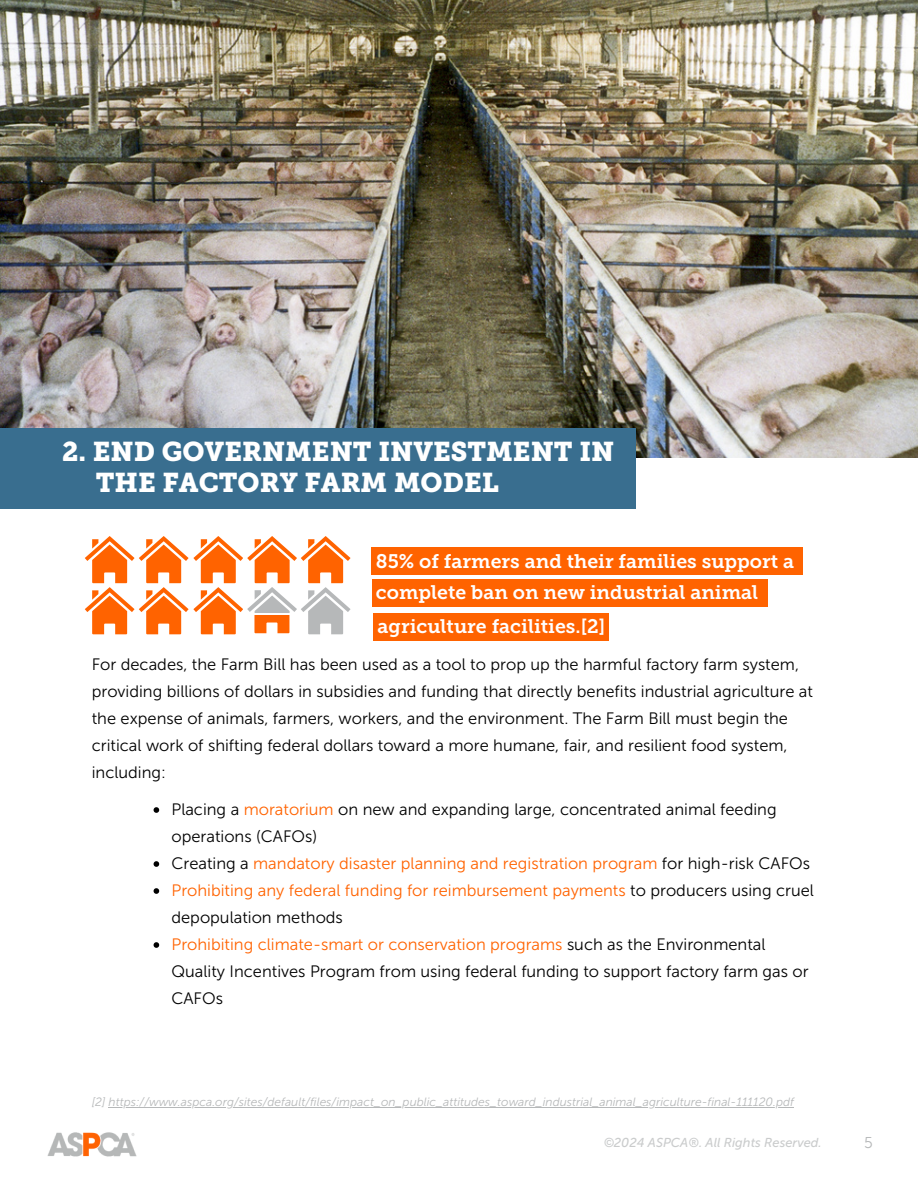
<style>
.page{position:relative;width:918px;height:1188px;background:#fff}
.page>*{position:absolute;margin:0;border:0;box-sizing:border-box;transform-origin:0 0}
.t1{font:27px/31.5px "Museo Slab 900";color:#fff}
.t2{font:19.5px "Museo Slab 700";color:#fff}
.t3{font:16.5px/27px "Museo Sans 300";color:#000}
.t4{font:16.5px/27px "Museo Sans 300";color:#ff6300}
.t5{font:15.6px "Museo Sans 300";color:#b6b8b9}
.t6{font:italic 12.9px "Museo Sans 500";color:#9fa2a3}
.t7{font:italic 12px "Museo Sans 300";color:#b6b8b9}
.s1{color:#ff6300}
.s2{color:#000}
</style>
<div class="page">
<img style="left:0;top:0;width:918px;height:458px">
<div style="left:0;top:428px;width:636px;height:81px;background:#396e8f"></div>
<svg style="left:85px;top:536px;width:265px;height:98px"></svg>
<img style="left:48px;top:1132px;width:88px;height:25px">
<svg style="left:154px;top:807px;width:5px;height:6px"></svg>
<svg style="left:154px;top:861px;width:5px;height:6px"></svg>
<svg style="left:154px;top:888px;width:5px;height:6px"></svg>
<svg style="left:154px;top:942px;width:5px;height:6px"></svg>
<hr style="left:109px;top:1107px;width:685px;height:1px;background:#b6b8b9">
<div style="left:372px;top:548px;width:431px;height:27px;background:#ff6300"></div>
<div style="left:372px;top:579px;width:395px;height:28px;background:#ff6300"></div>
<div style="left:374px;top:613px;width:235px;height:27px;background:#ff6300"></div>
<p class="t1" style="left:96px;top:436px;width:520px;text-indent:-34px">2. END GOVERNMENT INVESTMENT IN<br>THE FACTORY FARM MODEL</p>
<p class="t2" style="left:376px;top:549px;width:420px">85% of farmers and their families support a</p>
<p class="t2" style="left:376px;top:581px;width:384px">complete ban on new industrial animal</p>
<h2 class="t2" style="left:378px;top:614px;width:229px">agriculture facilities.[2]</h2>
<p class="t3" style="left:92px;top:650px;width:723px">For decades, the Farm Bill has been used as a tool to prop up the harmful factory farm system, providing billions of dollars in subsidies and funding that directly benefits industrial agriculture at the expense of animals, farmers, workers, and the environment. The Farm Bill must begin the critical work of shifting federal dollars toward a more humane, fair, and resilient food system, including:</p>
<p class="t3" style="left:171px;top:796px;width:607px">Placing a <span class="s1">moratorium</span> on new and expanding large, concentrated animal feeding operations (CAFOs)</p>
<p class="t4" style="left:171px;top:850px;width:640px"><span class="s2">Creating a</span> mandatory disaster planning and registration program <span class="s2">for high-risk CAFOs</span></p>
<p class="t4" style="left:171px;top:877px;width:644px">Prohibiting any federal funding for reimbursement payments <span class="s2">to producers using cruel depopulation methods</span></p>
<p class="t3" style="left:171px;top:931px;width:639px"><span class="s1">Prohibiting climate-smart or conservation programs</span> such as the Environmental<br>Quality Incentives Program from using federal funding to support factory farm gas or<br>CAFOs</p>
<p class="t7" style="left:92px;top:1095px;width:704px">[2] https://www.aspca.org/sites/default/files/impact_on_public_attitudes_toward_industrial_animal_agriculture-final-111120.pdf</p>
<p class="t6" style="left:603px;top:1135px;width:220px">©2024 ASPCA®. All Rights Reserved.</p>
<p class="t5" style="left:864px;top:1133px;width:10px">5</p>
</div>
